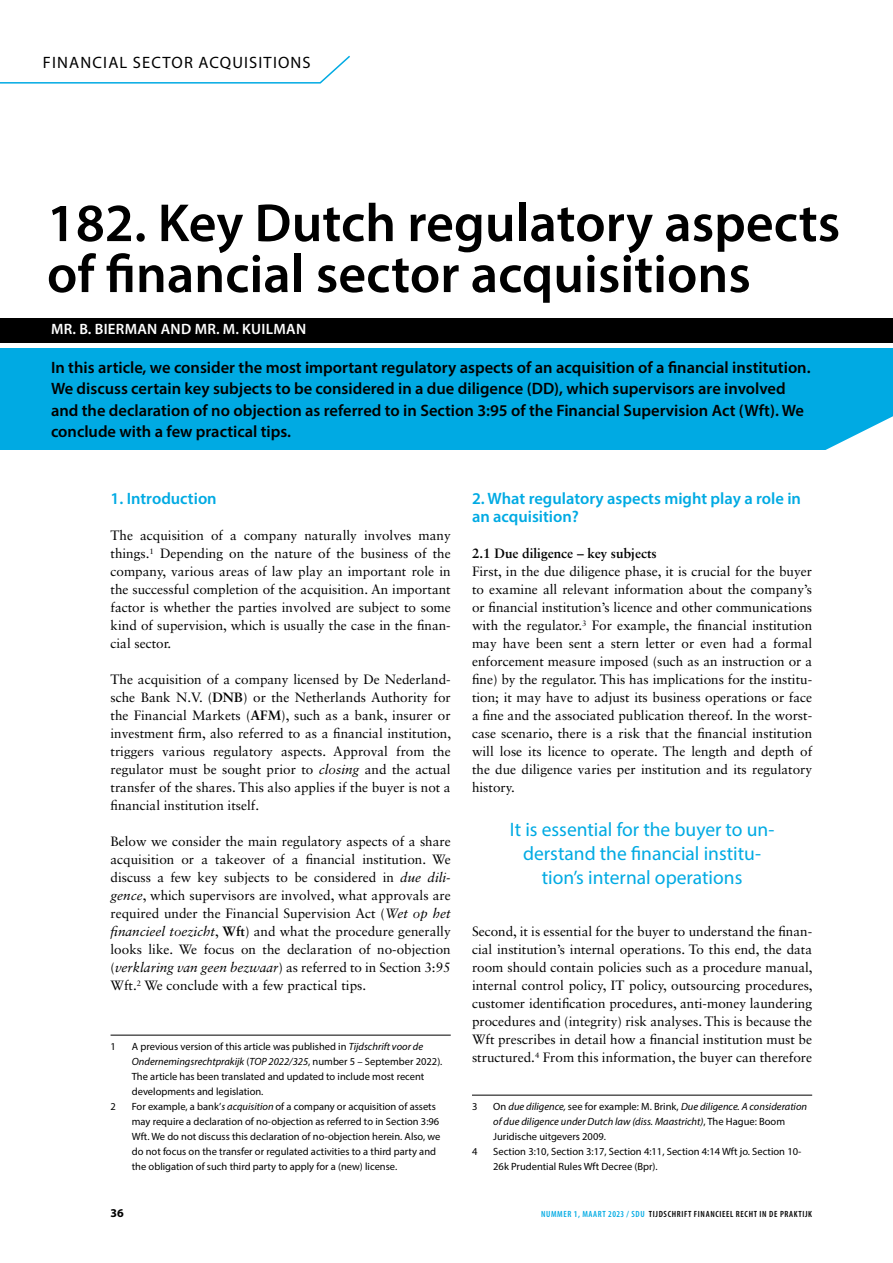
<style>
.page{position:relative;width:893px;height:1263px;background:#fff}
.page>*{position:absolute;margin:0;border:0;box-sizing:border-box;transform-origin:0 0}
.t1{font:600 54px/51px "Myriad Pro";color:#000}
.t2{font:19.5px/24px "Myriad Pro";color:#00aae3;text-align:center}
.t3{font:600 16.5px/21px "Myriad Pro";color:#000}
.t4{font:600 16.5px/18px "Myriad Pro";color:#00aae3}
.t5{font:16.5px "Myriad Pro";color:#000}
.t6{font:600 15px "Myriad Pro";letter-spacing:.02em;color:#fff}
.t7{font:13.5px/18px "Sabon LT Std";color:#000;text-align:justify}
.t8{font:700 13.5px "Sabon LT Std";color:#000}
.t9{font:700 12px "Myriad Pro";color:#000}
.t10{font:10.5px/15px "Myriad Pro";color:#000}
.t11{font:italic 10.5px/15px "Myriad Pro";color:#000}
.t12{font:600 condensed 9px "Myriad Pro";letter-spacing:.07em;color:#000}
.s1{font-weight:700}
.s2{font-style:italic}
.s3{font-style:normal}
.s4{color:#00aae3}
</style>
<div class="page">
<div style="left:0;top:318px;width:893px;height:24px;background:#000"></div>
<svg style="left:0;top:55px;width:350px;height:29px"></svg>
<hr style="left:111px;top:1035px;width:340px;height:1px;background:#000">
<hr style="left:472px;top:1095px;width:340px;height:1px;background:#000">
<div style="left:0;top:348px;width:893px;height:101px;background:#00aae3"></div>
<svg style="left:816px;top:449px;width:77px;height:1px"></svg>
<p class="t5" style="left:43px;top:53px;width:20px">Financial</p>
<p class="t5" style="left:133px;top:53px;width:11px">sector</p>
<p class="t5" style="left:198px;top:53px;width:11px">acquisitions</p>
<h1 class="t1" style="left:47px;top:196px;width:795px">182. Key Dutch regulatory aspects of financial sector acquisitions</h1>
<p class="t6" style="left:51px;top:320px;width:256px">MR. B. BIERMAN AND MR. M. KUILMAN</p>
<p class="t3" style="left:51px;top:357px;width:761px">In this article, we consider the most important regulatory aspects of an acquisition of a financial institution.<br>We discuss certain key subjects to be considered in a due diligence (DD), which supervisors are involved and the declaration of no objection as referred to in Section 3:95 of the Financial Supervision Act (Wft). We conclude with a few practical tips.</p>
<p class="t4" style="left:111px;top:489px;width:108px">1. Introduction</p>
<p class="t7" style="left:111px;top:526px;width:342px">The acquisition of a company naturally involves many things.<sup>1</sup> Depending on the nature of the business of the company, various areas of law play an important role in the successful completion of the acquisition. An important factor is whether the parties involved are subject to some kind of supervision, which is usually the case in the finan&shy;cial sector.</p>
<p class="t7" style="left:111px;top:670px;width:342px">The acquisition of a company licensed by De Nederland&shy;sche Bank N.V. (<span class="s1">DNB</span>) or the Netherlands Authority for the Financial Markets (<span class="s1">AFM</span>), such as a bank, insurer or investment firm, also referred to as a financial institution, triggers various regulatory aspects. Approval from the regulator must be sought prior to <span class="s2">closing</span> and the actual transfer of the shares. This also applies if the buyer is not a financial institution itself.</p>
<p class="t7" style="left:111px;top:832px;width:342px">Below we consider the main regulatory aspects of a share acquisition or a takeover of a financial institution. We discuss a few key subjects to be considered in <span class="s2">due dili&shy;gence</span>, which supervisors are involved, what approvals are required under the Financial Supervision Act (<span class="s2">Wet op het financieel toezicht</span>, <span class="s1">Wft</span>) and what the procedure generally looks like. We focus on the declaration of no-objection (<span class="s2">verklaring van geen bezwaar</span>) as referred to in Section 3:95<br>Wft.<sup>2</sup> We conclude with a few practical tips.</p>
<p class="t10" style="left:111px;top:1039px;width:7px">1</p>
<p class="t10" style="left:132px;top:1039px;width:312px">A previous version of this article was published in <span class="s2">Tijdschrift voor de Ondernemingsrechtprakijk</span> (<span class="s2">TOP 2022/325</span>, number 5 – September 2022).<br>The article has been translated and updated to include most recent developments and legislation.</p>
<p class="t10" style="left:111px;top:1099px;width:7px">2</p>
<p class="t10" style="left:132px;top:1099px;width:310px">For example, a bank’<span class="s2">s acquisition</span> of a company or acquisition of assets may require a declaration of no-objection as referred to in Section 3:96<br>Wft. We do not discuss this declaration of no-objection herein. Also, we do not focus on the transfer or regulated activities to a third party and the obligation of such third party to apply for a (new) license.</p>
<p class="t4" style="left:472px;top:489px;width:331px">2. What regulatory aspects might play a role in an acquisition?</p>
<p class="t8" style="left:472px;top:545px;width:186px">2.1 Due diligence – key subjects</p>
<p class="t7" style="left:472px;top:562px;width:342px">First, in the due diligence phase, it is crucial for the buyer to examine all relevant information about the company’s or financial institution’s licence and other communications with the regulator.<sup>3</sup> For example, the financial institution may have been sent a stern letter or even had a formal enforcement measure imposed (such as an instruction or a fine) by the regulator. This has implications for the institu&shy;tion; it may have to adjust its business operations or face a fine and the associated publication thereof. In the worst&shy;case scenario, there is a risk that the financial institution will lose its licence to operate. The length and depth of the due diligence varies per institution and its regulatory history.</p>
<h2 class="t2" style="left:510px;top:817px;width:266px">It is essential for the buyer to un&shy;derstand the financial institu&shy;tion’s internal operations</h2>
<p class="t7" style="left:472px;top:922px;width:342px">Second, it is essential for the buyer to understand the finan&shy;cial institution’s internal operations. To this end, the data room should contain policies such as a procedure manual, internal control policy, IT policy, outsourcing procedures, customer identification procedures, anti-money laundering procedures and (integrity) risk analyses. This is because the Wft prescribes in detail how a financial institution must be structured.<sup>4</sup> From this information, the buyer can therefore</p>
<p class="t10" style="left:472px;top:1099px;width:7px">3</p>
<p class="t11" style="left:493px;top:1099px;width:315px"><span class="s3">On</span> due diligence, <span class="s3">see for example: M. Brink,</span> Due diligence. A consideration of due diligence under Dutch law (diss. Maastricht)<span class="s3">, The Hague: Boom<br>Juridische uitgevers 2009.</span></p>
<p class="t10" style="left:472px;top:1144px;width:7px">4</p>
<p class="t10" style="left:493px;top:1144px;width:310px">Section 3:10, Section 3:17, Section 4:11, Section 4:14 Wft jo. Section 10-<br>26k Prudential Rules Wft Decree (Bpr).</p>
<p class="t9" style="left:111px;top:1205px;width:15px">36</p>
<p class="t12" style="left:541px;top:1208px;width:273px"><span class="s4">NUMMER 1, MAART 2023 / SDU</span> TIJDSCHRIFT FINANCIEEL RECHT IN DE PRAKTIJK</p>
</div>
